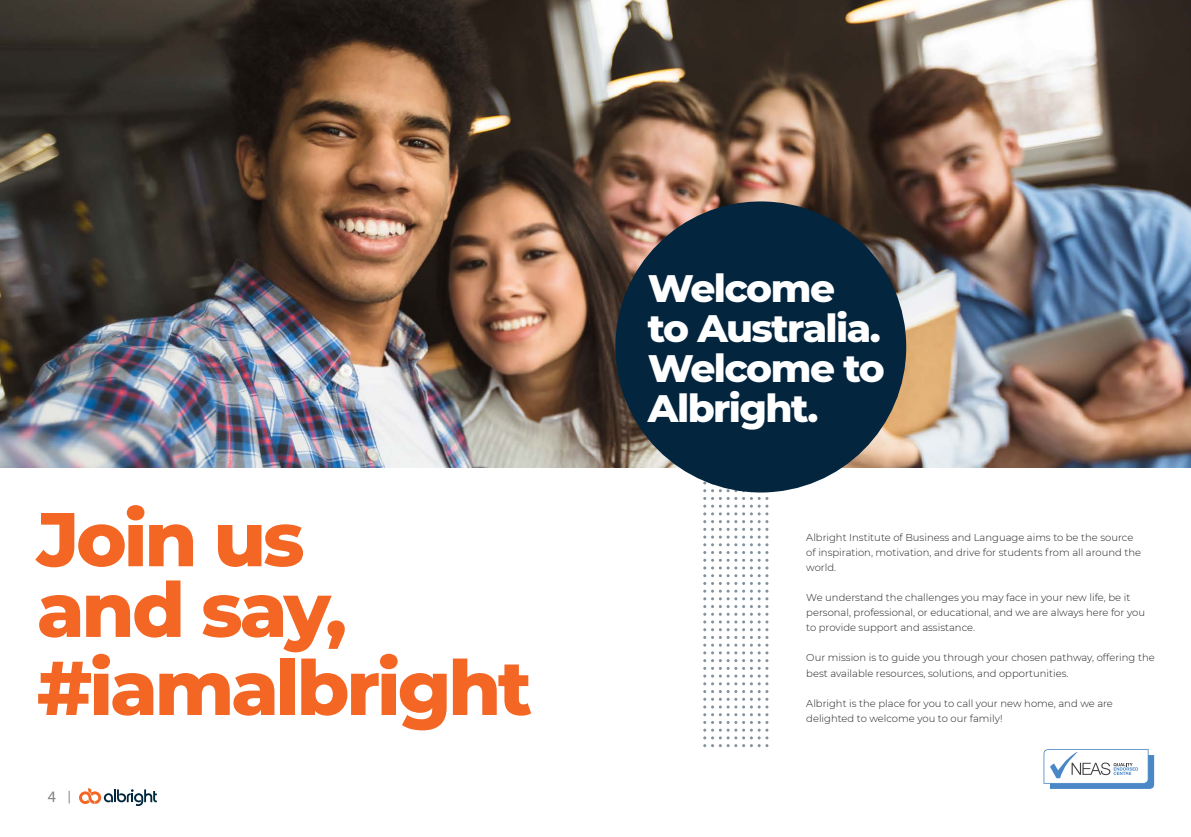
<style>
.page{position:relative;width:1191px;height:837px;background:#fff}
.page>*{position:absolute;margin:0;border:0;box-sizing:border-box;transform-origin:0 0}
.Subtitle_Blue{font:800 76px "Montserrat";letter-spacing:-.04em;color:#f36624}
.t1{font:800 39px/40px "Montserrat";letter-spacing:-.04em;color:#fff}
.t2{font:16px "Myriad Pro";color:#808285}
.t3{font:300 10px/15px "Montserrat";color:#231f20}
</style>
<div class="page">
<svg style="left:79px;top:788px;width:78px;height:17px"></svg>
<svg style="left:69px;top:791px;width:1px;height:12px"></svg>
<svg style="left:703px;top:480px;width:65px;height:266px"></svg>
<img style="left:0;top:0;width:1191px;height:467px">
<div style="left:615px;top:201px;width:291px;height:291px;background:#03253e;border-radius:50%"></div>
<svg style="left:1043px;top:749px;width:111px;height:40px"></svg>
<p class="Subtitle_Blue" style="left:37px;top:483px;width:269px">Join us</p>
<p class="Subtitle_Blue" style="left:37px;top:554px;width:311px">and say,</p>
<p class="Subtitle_Blue" style="left:37px;top:632px;width:497px">#iamalbright</p>
<h3 class="t2" style="left:48px;top:786px;width:10px">4</h3>
<p class="t1" style="left:648px;top:265px;width:189px">Welcome</p>
<p class="t1" style="left:648px;top:305px;width:234px">to Australia.</p>
<p class="t1" style="left:648px;top:345px;width:238px">Welcome to<br>Albright.</p>
<p class="t3" style="left:806px;top:530px;width:336px">Albright Institute of Business and Language aims to be the source of inspiration, motivation, and drive for students from all around the world.</p>
<p class="t3" style="left:806px;top:590px;width:340px">We understand the challenges you may face in your new life, be it personal, professional, or educational, and we are always here for you to provide support and assistance.</p>
<p class="t3" style="left:806px;top:650px;width:350px">Our mission is to guide you through your chosen pathway, offering the best available resources, solutions, and opportunities.</p>
<p class="t3" style="left:806px;top:695px;width:308px">Albright is the place for you to call your new home, and we are delighted to welcome you to our family!</p>
</div>
